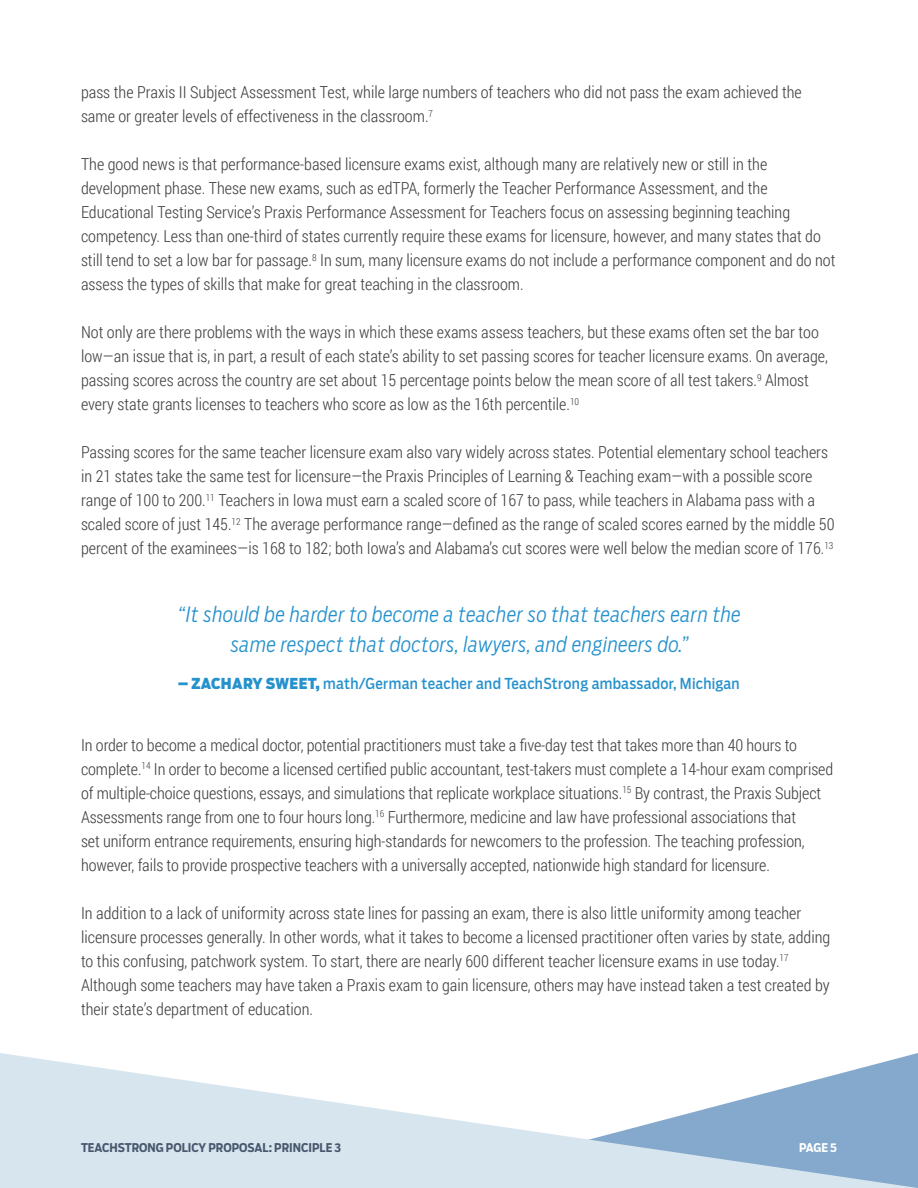
<style>
.page{position:relative;width:918px;height:1188px;background:#fff}
.page>*{position:absolute;margin:0;border:0;box-sizing:border-box;transform-origin:0 0}
.t1{font:italic 300 21px/30px "Boomer Cond";letter-spacing:.02em;color:#2591cd;text-align:center}
.t2{font:300 16.5px/24px "Roboto Condensed";color:#3e3e3f}
.t3{font:15px "Boomer Cond";letter-spacing:.02em;color:#2591cd}
.t4{font:700 12px "Boomer Cond";color:#48576e}
.t5{font:700 12px "Boomer Cond";color:#fff}
.s1{font-weight:900}
</style>
<div class="page">
<svg style="left:0;top:1053px;width:918px;height:135px;fill:#d7e5ee"></svg>
<p class="t2" style="left:81px;top:80px;width:722px">pass the Praxis II Subject Assessment Test, while large numbers of teachers who did not pass the exam achieved the same or greater levels of effectiveness in the classroom.<sup>7</sup></p>
<p class="t2" style="left:81px;top:152px;width:756px">The good news is that performance-based licensure exams exist, although many are relatively new or still in the development phase. These new exams, such as edTPA, formerly the Teacher Performance Assessment, and the Educational Testing Service’s Praxis Performance Assessment for Teachers focus on assessing beginning teaching competency. Less than one-third of states currently require these exams for licensure, however, and many states that do still tend to set a low bar for passage.<sup>8</sup> In sum, many licensure exams do not include a performance component and do not assess the types of skills that make for great teaching in the classroom.</p>
<p class="t2" style="left:81px;top:320px;width:748px">Not only are there problems with the ways in which these exams assess teachers, but these exams often set the bar too low—an issue that is, in part, a result of each state’s ability to set passing scores for teacher licensure exams. On average, passing scores across the country are set about 15 percentage points below the mean score of all test takers.<sup>9</sup> Almost every state grants licenses to teachers who score as low as the 16th percentile.<sup>10</sup></p>
<p class="t2" style="left:81px;top:440px;width:755px">Passing scores for the same teacher licensure exam also vary widely across states. Potential elementary school teachers in 21 states take the same test for licensure—the Praxis Principles of Learning &amp; Teaching exam—with a possible score range of 100 to 200.<sup>11</sup> Teachers in Iowa must earn a scaled score of 167 to pass, while teachers in Alabama pass with a scaled score of just 145.<sup>12</sup> The average performance range—defined as the range of scaled scores earned by the middle 50 percent of the examinees—is 168 to 182; both Iowa’s and Alabama’s cut scores were well below the median score of 176.<sup>13</sup></p>
<p class="t1" style="left:177px;top:599px;width:565px">“It should be harder to become a teacher so that teachers earn the same respect that doctors, lawyers, and engineers do.”</p>
<p class="t3" style="left:178px;top:675px;width:563px"><span class="s1">– ZACHARY SWEET,</span> math/German teacher and TeachStrong ambassador, Michigan</p>
<p class="t2" style="left:81px;top:732px;width:754px">In order to become a medical doctor, potential practitioners must take a five-day test that takes more than 40 hours to complete.<sup>14</sup> In order to become a licensed certified public accountant, test-takers must complete a 14-hour exam comprised of multiple-choice questions, essays, and simulations that replicate workplace situations.<sup>15</sup> By contrast, the Praxis Subject Assessments range from one to four hours long.<sup>16</sup> Furthermore, medicine and law have professional associations that<br>set uniform entrance requirements, ensuring high-standards for newcomers to the profession. The teaching profession, however, fails to provide prospective teachers with a universally accepted, nationwide high standard for licensure.</p>
<p class="t2" style="left:81px;top:900px;width:751px">In addition to a lack of uniformity across state lines for passing an exam, there is also little uniformity among teacher licensure processes generally. In other words, what it takes to become a licensed practitioner often varies by state, adding to this confusing, patchwork system. To start, there are nearly 600 different teacher licensure exams in use today.<sup>17<br></sup>Although some teachers may have taken a Praxis exam to gain licensure, others may have instead taken a test created by their state’s department of education.</p>
<p class="t4" style="left:81px;top:1140px;width:262px">TEACHSTRONG POLICY PROPOSAL: PRINCIPLE 3</p>
<p class="t5" style="left:799px;top:1140px;width:39px">PAGE 5</p>
</div>
